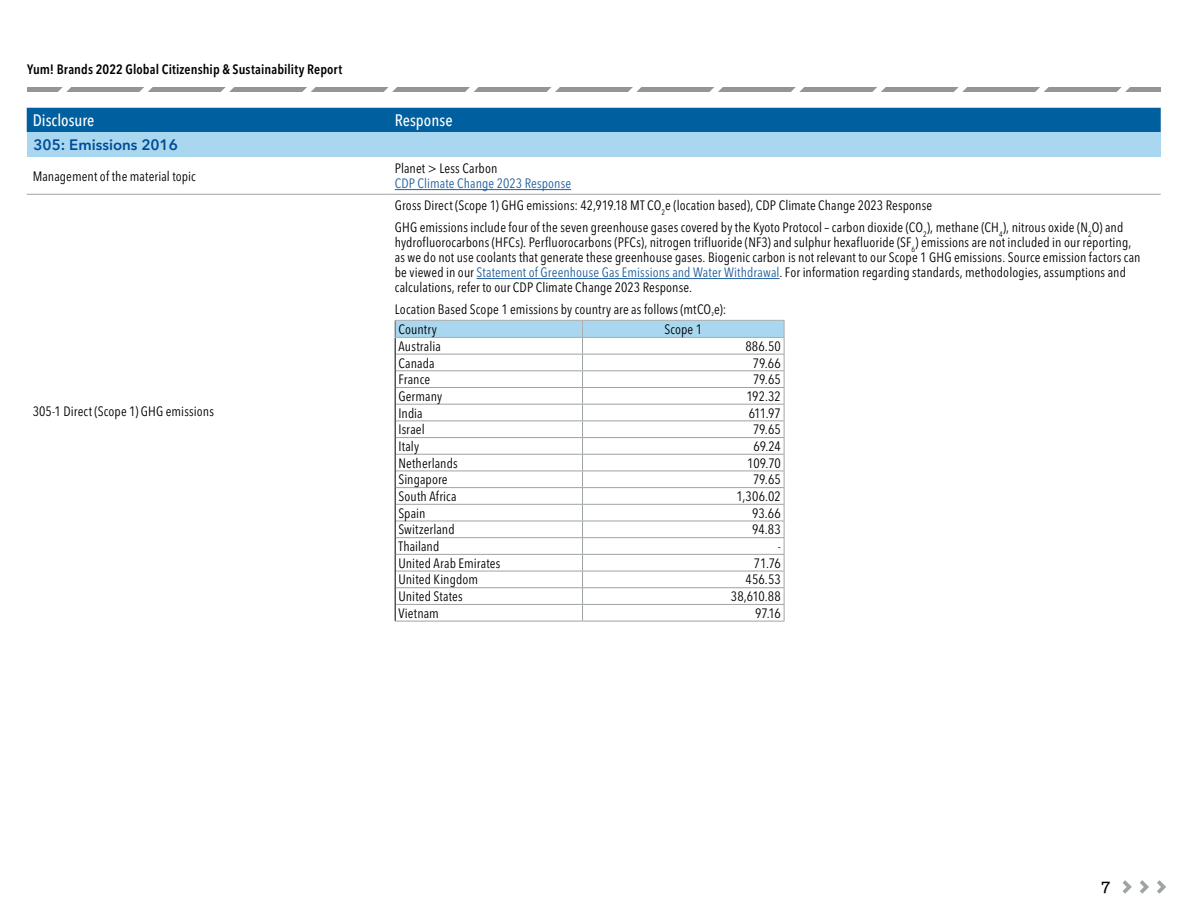
<style>
.page{position:relative;width:1188px;height:918px;background:#fff}
.page>*{position:absolute;margin:0;border:0;box-sizing:border-box;transform-origin:0 0}
.t1{font:18px "Adelle";color:#000}
.t2{font:500 condensed 16.5px "Avenir Next LT Pro";color:#fff}
.t3{font:600 15px "Avenir Next LT Pro";color:#004a98}
.t4{font:condensed 13.5px/15px "Avenir Next LT Pro";letter-spacing:.01em;color:#000}
.t5{font:600 condensed 13.5px "Avenir Next LT Pro";letter-spacing:.005em;color:#000}
.t6{font:condensed 13.5px "Avenir Next LT Pro";letter-spacing:.01em;color:#215e9e}
.s1{color:#215e9e}
</style>
<div class="page">
<svg style="left:27px;top:87px;width:1134px;height:5px;background:#9ea0a2"></svg>
<div style="left:27px;top:108px;width:1134px;height:24px;background:#005f9e"></div>
<div style="left:27px;top:132px;width:1134px;height:25px;background:#a8d7ef"></div>
<hr style="left:27px;top:194px;width:362px;height:1px;background:#9ea3a4">
<hr style="left:389px;top:194px;width:772px;height:1px;background:#9ea3a4">
<hr style="left:395px;top:189px;width:176px;height:1px;background:#215e9e">
<hr style="left:477px;top:278px;width:303px;height:1px;background:#215e9e">
<hr style="left:395px;top:621px;width:188px;height:1px;background:#9ea3a4">
<hr style="left:583px;top:621px;width:201px;height:1px;background:#9ea3a4">
<svg style="left:395px;top:320px;width:390px;height:301px"></svg>
<svg style="left:1123px;top:880px;width:9px;height:14px"></svg>
<svg style="left:1140px;top:880px;width:9px;height:14px"></svg>
<svg style="left:1157px;top:880px;width:9px;height:14px"></svg>
<p class="t5" style="left:27px;top:61px;width:317px">Yum! Brands 2022 Global Citizenship &amp; Sustainability Report</p>
<p class="t2" style="left:33px;top:110px;width:63px">Disclosure</p>
<p class="t2" style="left:395px;top:110px;width:59px">Response</p>
<p class="t3" style="left:33px;top:136px;width:146px">305: Emissions 2016</p>
<p class="t4" style="left:33px;top:169px;width:165px">Management of the material topic</p>
<p class="t4" style="left:395px;top:161px;width:104px">Planet &gt; Less Carbon</p>
<p class="t6" style="left:395px;top:175px;width:178px">CDP Climate Change 2023 Response</p>
<p class="t4" style="left:33px;top:404px;width:183px">305-1 Direct (Scope 1) GHG emissions</p>
<p class="t4" style="left:395px;top:195px;width:730px;line-height:21.8px">Gross Direct (Scope 1) GHG emissions: 42,919.18 MT CO<sub>2</sub>e (location based), CDP Climate Change 2023 Response<br>GHG emissions include four of the seven greenhouse gases covered by the Kyoto Protocol – carbon dioxide (CO<sub>2</sub>), methane (CH<sub>4</sub>), nitrous oxide (N<sub>2</sub>O) and</p>
<p class="t4" style="left:395px;top:235px;width:747px">hydrofluorocarbons (HFCs). Perfluorocarbons (PFCs), nitrogen trifluoride (NF3) and sulphur hexafluoride (SF<sub>6</sub>) emissions are not included in our reporting, as we do not use coolants that generate these greenhouse gases. Biogenic carbon is not relevant to our Scope 1 GHG emissions. Source emission factors can be viewed in our <span class="s1">Statement of Greenhouse Gas Emissions and Water Withdrawal</span>. For information regarding standards, methodologies, assumptions and calculations, refer to our CDP Climate Change 2023 Response.</p>
<p class="t4" style="left:395px;top:299px;width:333px;line-height:19.8px">Location Based Scope 1 emissions by country are as follows (mtCO<sub>²</sub>e):<br>Country</p>
<p class="t4" style="left:664px;top:322px;width:39px">Scope 1</p>
<p class="t4" style="left:398px;top:339px;width:44px">Australia</p>
<p class="t4" style="left:745px;top:339px;width:37px">886.50</p>
<p class="t4" style="left:398px;top:355px;width:38px">Canada</p>
<p class="t4" style="left:753px;top:355px;width:29px">79.66</p>
<p class="t4" style="left:398px;top:372px;width:33px">France</p>
<p class="t4" style="left:753px;top:372px;width:29px">79.65</p>
<p class="t4" style="left:398px;top:389px;width:45px">Germany</p>
<p class="t4" style="left:746px;top:389px;width:36px">192.32</p>
<p class="t4" style="left:398px;top:405px;width:26px">India</p>
<p class="t4" style="left:749px;top:405px;width:34px">611.97</p>
<p class="t4" style="left:398px;top:422px;width:28px">Israel</p>
<p class="t4" style="left:753px;top:422px;width:29px">79.65</p>
<p class="t4" style="left:398px;top:439px;width:22px">Italy</p>
<p class="t4" style="left:754px;top:439px;width:29px">69.24</p>
<p class="t4" style="left:398px;top:455px;width:61px">Netherlands</p>
<p class="t4" style="left:747px;top:455px;width:35px">109.70</p>
<p class="t4" style="left:398px;top:472px;width:51px">Singapore</p>
<p class="t4" style="left:753px;top:472px;width:29px">79.65</p>
<p class="t4" style="left:398px;top:489px;width:60px">South Africa</p>
<p class="t4" style="left:736px;top:489px;width:46px">1,306.02</p>
<p class="t4" style="left:398px;top:505px;width:29px">Spain</p>
<p class="t4" style="left:752px;top:505px;width:30px">93.66</p>
<p class="t4" style="left:398px;top:522px;width:58px">Switzerland</p>
<p class="t4" style="left:752px;top:522px;width:30px">94.83</p>
<p class="t4" style="left:398px;top:539px;width:42px">Thailand</p>
<p class="t4" style="left:778px;top:539px;width:5px">-</p>
<p class="t4" style="left:398px;top:556px;width:103px">United Arab Emirates</p>
<p class="t4" style="left:754px;top:556px;width:28px">71.76</p>
<p class="t4" style="left:398px;top:572px;width:81px">United Kingdom</p>
<p class="t4" style="left:746px;top:572px;width:37px">456.53</p>
<p class="t4" style="left:398px;top:589px;width:66px">United States</p>
<p class="t4" style="left:731px;top:589px;width:51px">38,610.88</p>
<p class="t4" style="left:398px;top:606px;width:42px">Vietnam</p>
<p class="t4" style="left:755px;top:606px;width:27px">97.16</p>
<h1 class="t1" style="left:1101px;top:874px;width:10px">7</h1>
</div>
